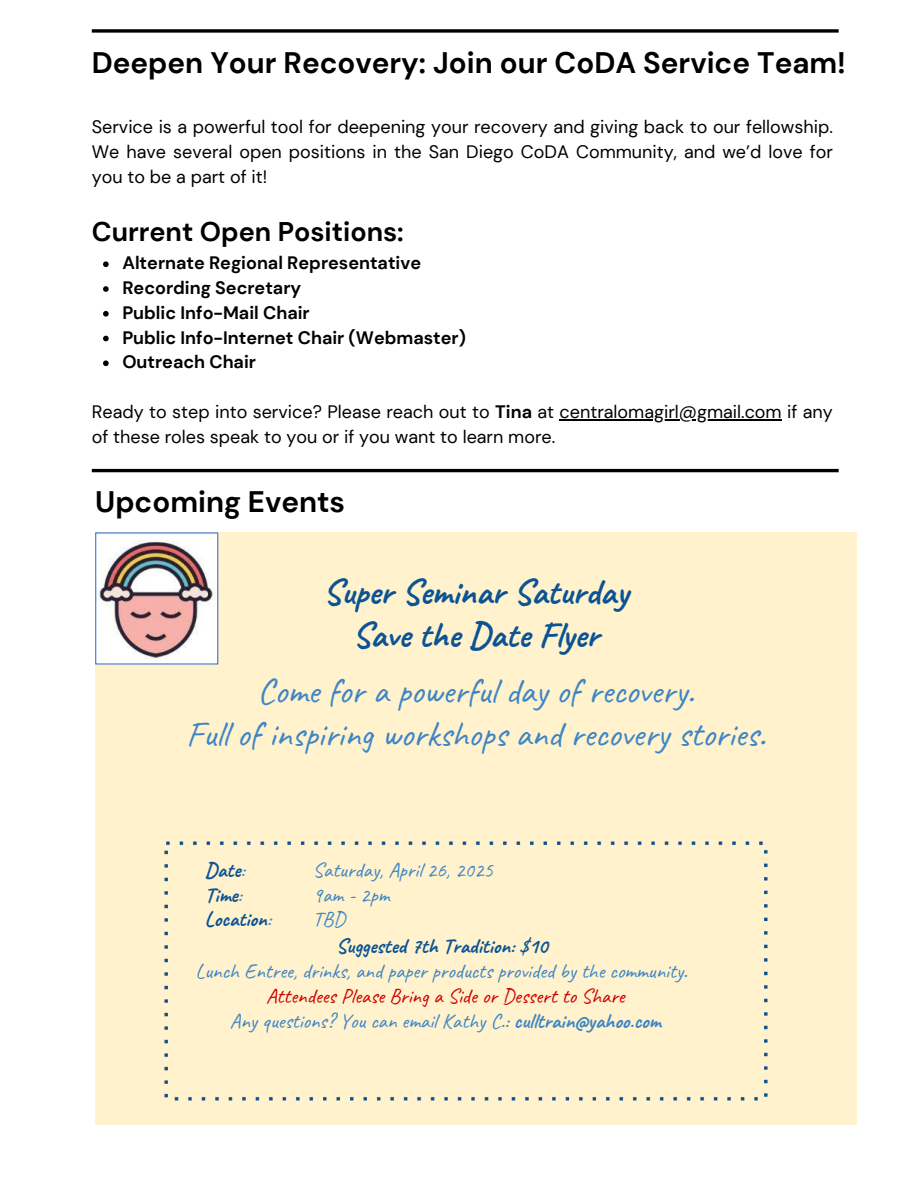
<style>
.page{position:relative;width:918px;height:1188px;background:#fff}
.page>*{position:absolute;margin:0;border:0;box-sizing:border-box;transform-origin:0 0}
.t1{font:36px/42.8px "Caveat";color:#3d85c6;text-align:center}
.t2{font:700 36px/42.8px "Caveat";color:#0b5394;text-align:center}
.t3{font:700 29.55px "DM Sans";color:#000}
.t4{font:700 27px "DM Sans";color:#000}
.t5{font:21px/24.8px "Caveat";color:#c00;text-align:center}
.t6{font:21px/24.8px "Caveat";color:#3d85c6}
.t7{font:700 21px/24.8px "Caveat";color:#0b5394}
.t8{font:18px/24.8px "DM Sans";color:#000;text-align:justify}
.t9{font:700 18px "DM Sans";color:#000}
.s1{font-weight:700}
.s2{font-weight:400;color:#3d85c6}
.s3{color:#3d85c6}
.s4{font-weight:700;color:#3d85c6}
</style>
<div class="page">
<div style="left:95px;top:532px;width:762px;height:593px;background:#fff2cc"></div>
<svg style="left:92px;top:29px;width:747px;height:4px;background:#272727"></svg>
<svg style="left:103px;top:261px;width:6px;height:6px"></svg>
<svg style="left:103px;top:286px;width:6px;height:6px"></svg>
<svg style="left:103px;top:311px;width:6px;height:6px"></svg>
<svg style="left:103px;top:336px;width:6px;height:5px"></svg>
<svg style="left:103px;top:360px;width:6px;height:6px"></svg>
<hr style="left:560px;top:419px;width:222px;height:1px;background:#000">
<hr style="left:92px;top:469px;width:747px;height:3px;background:#000">
<img style="left:164px;top:841px;width:604px;height:260px">
<img style="left:95px;top:532px;width:123px;height:133px">
<p class="t3" style="left:92px;top:44px;width:756px">Deepen Your Recovery: Join our CoDA Service Team!</p>
<h2 class="t8" style="left:92px;top:115px;width:743px">Service is a powerful tool for deepening your recovery and giving back to our fellowship.<br>We have several open positions in the San Diego CoDA Community, and we’d love for you to be a part of it!</h2>
<p class="t4" style="left:92px;top:214px;width:314px">Current Open Positions:</p>
<h2 class="t9" style="left:122px;top:251px;width:300px">Alternate Regional Representative</h2>
<p class="t9" style="left:122px;top:276px;width:180px">Recording Secretary</p>
<p class="t9" style="left:122px;top:301px;width:189px">Public Info-Mail Chair</p>
<p class="t9" style="left:122px;top:326px;width:345px">Public Info-Internet Chair (Webmaster)</p>
<p class="t9" style="left:122px;top:350px;width:135px">Outreach Chair</p>
<p class="t8" style="left:92px;top:399px;width:743px">Ready to step into service? Please reach out to <span class="s1">Tina</span> at centralomagirl@gmail.com if any</p>
<p class="t8" style="left:92px;top:424px;width:465px">of these roles speak to you or if you want to learn more.</p>
<p class="t3" style="left:95px;top:483px;width:251px">Upcoming Events</p>
<h2 class="t2" style="left:323px;top:571px;width:306px">Super Seminar Saturday<br>Save the Date Flyer</h2>
<h2 class="t1" style="left:186px;top:670px;width:581px">Come for a powerful day of recovery.<br>Full of inspiring workshops and recovery stories.</h2>
<p class="t7" style="left:205px;top:858px;width:67px">Date<span class="s2">:<br></span>Time<span class="s2">:<br></span>Location<span class="s2">:</span></p>
<h1 class="t6" style="left:313px;top:858px;width:181px">Saturday, April 26, 2025<br>9am - 2pm<br>TBD</h1>
<p class="t7" style="left:336px;top:933px;width:213px">Suggested 7th Tradition: $10</p>
<p class="t6" style="left:196px;top:958px;width:493px">Lunch Entree, drinks, and paper products provided by the community.</p>
<h4 class="t5" style="left:230px;top:984px;width:432px">Attendees Please Bring a Side or Dessert to Share<br><span class="s3">Any questions? You can email Kathy C.:</span> <span class="s4">culltrain@yahoo.com</span></h4>
</div>
